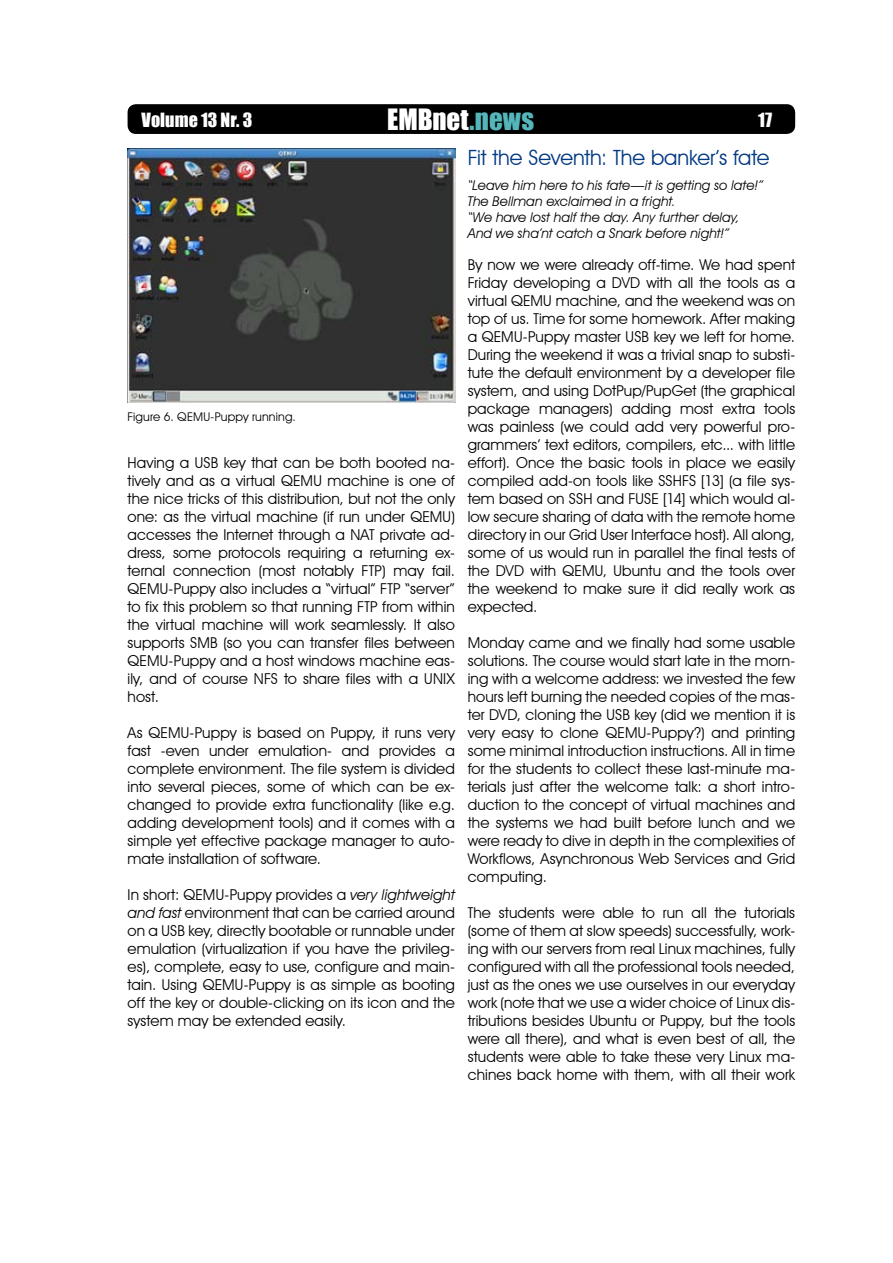
<style>
.page{position:relative;width:893px;height:1263px;background:#fff}
.page>*{position:absolute;margin:0;border:0;box-sizing:border-box;transform-origin:0 0}
.t1{font:27px "Impact";color:#fff}
.t2{font:21px "Avant Garde IT Cby BT";color:#003882}
.t3{font:18px "Impact";letter-spacing:.005em;color:#fff}
.t4{font:15px/18px "Avant Garde IT Cby BT";letter-spacing:.005em;color:#000;text-align:justify}
.t5{font:italic 13.5px/16.2px "Avant Garde IT Cby BT";color:#000}
.t6{font:12px "Avant Garde IT Cby BT";letter-spacing:.015em;color:#000}
.s1{color:#54b6ba}
.s2{font-style:italic}
</style>
<div class="page">
<div style="left:128px;top:104px;width:667px;height:30px;background:#000;border-radius:9px"></div>
<img style="left:128px;top:149px;width:327px;height:253px">
<p class="t3" style="left:142px;top:106px;width:112px">Volume 13 Nr. 3</p>
<h1 class="t1" style="left:387px;top:98px;width:148px">EMBnet<span class="s1">.news</span></h1>
<p class="t3" style="left:758px;top:106px;width:16px">17</p>
<p class="t6" style="left:128px;top:410px;width:170px">Figure 6. QEMU-Puppy running.</p>
<p class="t4" style="left:128px;top:454px;width:329px">Having a USB key that can be both booted na&shy;tively and as a virtual QEMU machine is one of the nice tricks of this distribution, but not the only one: as the virtual machine (if run under QEMU) accesses the Internet through a NAT private ad&shy;dress, some protocols requiring a returning ex&shy;ternal connection (most notably FTP) may fail.<br>QEMU-Puppy also includes a “virtual” FTP “server” to fix this problem so that running FTP from within the virtual machine will work seamlessly. It also supports SMB (so you can transfer files between QEMU-Puppy and a host windows machine eas&shy;ily, and of course NFS to share files with a UNIX host.</p>
<p class="t4" style="left:128px;top:724px;width:329px">As QEMU-Puppy is based on Puppy, it runs very fast -even under emulation- and provides a complete environment. The file system is divided into several pieces, some of which can be ex&shy;changed to provide extra functionality (like e.g. adding development tools) and it comes with a simple yet effective package manager to auto&shy;mate installation of software.</p>
<p class="t4" style="left:128px;top:886px;width:329px">In short: QEMU-Puppy provides a <span class="s2">very lightweight and fast</span> environment that can be carried around on a USB key, directly bootable or runnable under emulation (virtualization if you have the privileg&shy;es), complete, easy to use, configure and main&shy;tain. Using QEMU-Puppy is as simple as booting off the key or double-clicking on its icon and the system may be extended easily.</p>
<h2 class="t2" style="left:468px;top:145px;width:303px">Fit the Seventh: The banker’s fate</h2>
<p class="t5" style="left:468px;top:176px;width:297px">“Leave him here to his fate—it is getting so late!” The Bellman exclaimed in a fright.<br>“We have lost half the day. Any further delay, And we sha’nt catch a Snark before night!”</p>
<p class="t4" style="left:468px;top:256px;width:329px">By now we were already off-time. We had spent Friday developing a DVD with all the tools as a virtual QEMU machine, and the weekend was on top of us. Time for some homework. After making a QEMU-Puppy master USB key we left for home.<br>During the weekend it was a trivial snap to substi&shy;tute the default environment by a developer file system, and using DotPup/PupGet (the graphical package managers) adding most extra tools was painless (we could add very powerful pro&shy;grammers’ text editors, compilers, etc... with little effort). Once the basic tools in place we easily compiled add-on tools like SSHFS [13] (a file sys&shy;tem based on SSH and FUSE [14] which would al&shy;low secure sharing of data with the remote home directory in our Grid User Interface host). All along, some of us would run in parallel the final tests of the DVD with QEMU, Ubuntu and the tools over the weekend to make sure it did really work as expected.</p>
<p class="t4" style="left:468px;top:634px;width:329px">Monday came and we finally had some usable solutions. The course would start late in the morn&shy;ing with a welcome address: we invested the few hours left burning the needed copies of the mas&shy;ter DVD, cloning the USB key (did we mention it is very easy to clone QEMU-Puppy?) and printing some minimal introduction instructions. All in time for the students to collect these last-minute ma&shy;terials just after the welcome talk: a short intro&shy;duction to the concept of virtual machines and the systems we had built before lunch and we were ready to dive in depth in the complexities of Workflows, Asynchronous Web Services and Grid computing.</p>
<p class="t4" style="left:468px;top:904px;width:329px">The students were able to run all the tutorials (some of them at slow speeds) successfully, work&shy;ing with our servers from real Linux machines, fully configured with all the professional tools needed, just as the ones we use ourselves in our everyday work (note that we use a wider choice of Linux dis&shy;tributions besides Ubuntu or Puppy, but the tools were all there), and what is even best of all, the students were able to take these very Linux ma&shy;chines back home with them, with all their work</p>
</div>
